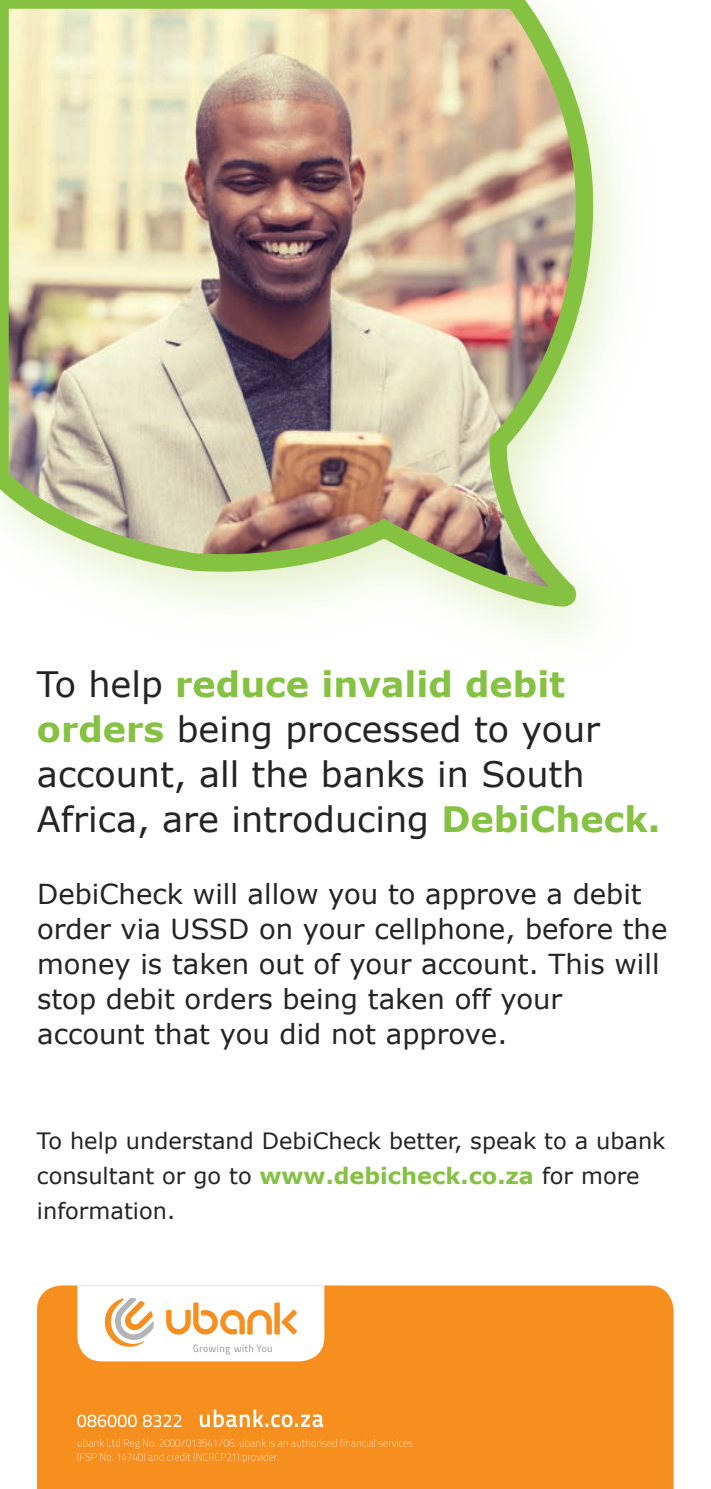
<style>
.page{position:relative;width:711px;height:1489px;background:#fff}
.page>*{position:absolute;margin:0;border:0;box-sizing:border-box;transform-origin:0 0}
.t1{font:35px/45px "Verdana";color:#242424}
.t2{font:27.5px/35px "Verdana";color:#242424}
.t3{font:22.5px/35px "Verdana";color:#242424}
.s1{font-weight:700;color:#85c142}
</style>
<div class="page">
<img style="left:0;top:0;width:602px;height:634px">
<div style="left:37px;top:1285px;width:636px;height:203px;background:#f68f1e"></div>
<svg style="left:77px;top:1285px;width:247px;height:76px"></svg>
<svg style="left:77px;top:1414px;width:104px;height:12px"></svg>
<svg style="left:200px;top:1409px;width:123px;height:17px"></svg>
<svg style="left:77px;top:1438px;width:335px;height:24px;background:#f6952c"></svg>
<p class="t1" style="left:37px;top:661px;width:624px">To help <span class="s1">reduce invalid debit orders</span> being processed to your account, all the banks in South<br>Africa, are introducing <span class="s1">DebiCheck.</span></p>
<p class="t2" style="left:37px;top:875px;width:631px">DebiCheck will allow you to approve a debit order via USSD on your cellphone, before the money is taken out of your account. This will stop debit orders being taken off your account that you did not approve.</p>
<p class="t3" style="left:37px;top:1122px;width:630px">To help understand DebiCheck better, speak to a ubank consultant or go to <span class="s1">www.debicheck.co.za</span> for more information.</p>
</div>
